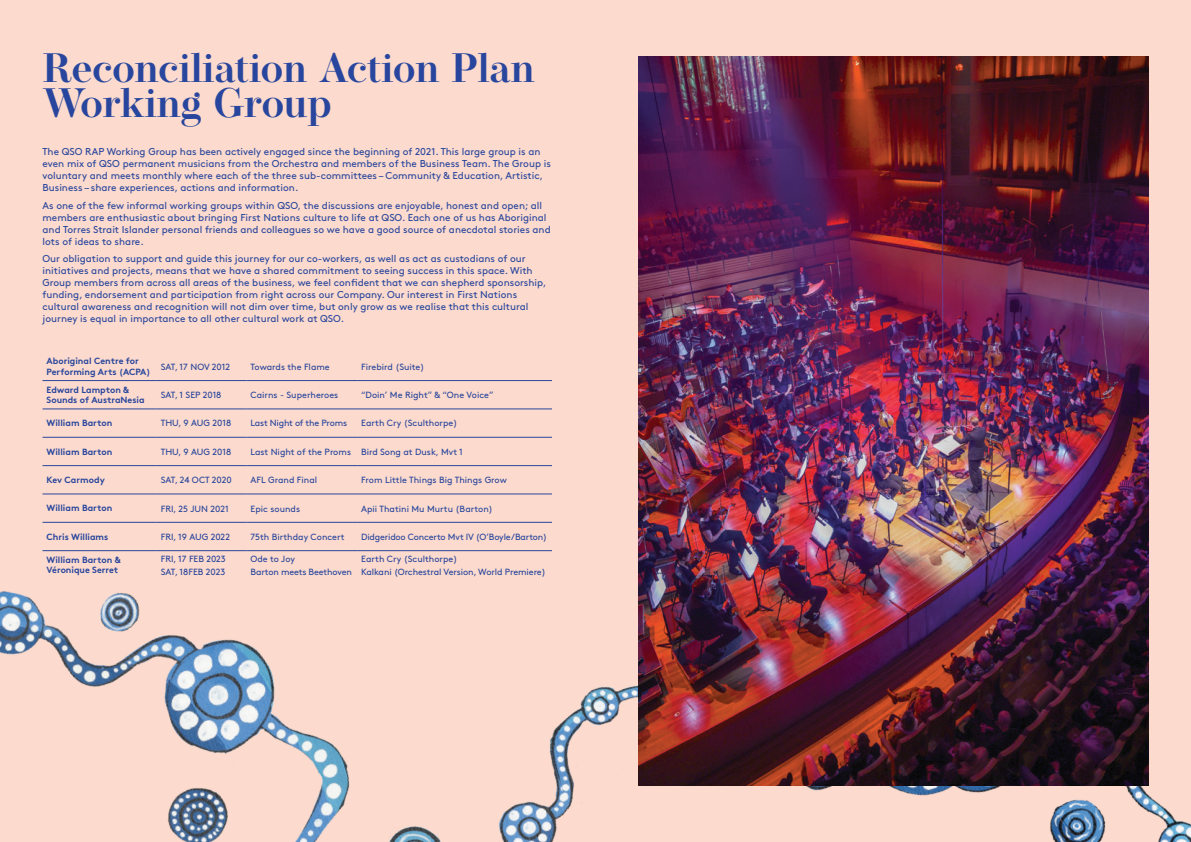
<style>
.page{position:relative;width:1191px;height:842px;background:#fff}
.page>*{position:absolute;margin:0;border:0;box-sizing:border-box;transform-origin:0 0}
.Headers__page{font:600 41px/35px "Operetta 12";color:#28469d}
.t1{font:10px/12px "Brown";color:#28469d}
.t2{font:9px "Brown";color:#28469d}
.t3{font:700 9px/10.3px "Brown";color:#28469d}
.t4{font:9px "Brown";letter-spacing:-.02em;color:#28469d}
</style>
<div class="page">
<div style="left:0;top:0;width:604px;height:842px;background:#fcdacd"></div>
<img style="left:0;top:380px;width:552px;height:462px">
<hr style="left:43px;top:550px;width:114px;height:1px;background:#28469d">
<hr style="left:157px;top:550px;width:89px;height:1px;background:#28469d">
<hr style="left:246px;top:550px;width:111px;height:1px;background:#28469d">
<hr style="left:357px;top:550px;width:195px;height:1px;background:#28469d">
<hr style="left:43px;top:522px;width:114px;height:1px;background:#28469d">
<hr style="left:157px;top:522px;width:89px;height:1px;background:#28469d">
<hr style="left:246px;top:522px;width:111px;height:1px;background:#28469d">
<hr style="left:357px;top:522px;width:195px;height:1px;background:#28469d">
<hr style="left:43px;top:494px;width:114px;height:1px;background:#28469d">
<hr style="left:157px;top:494px;width:89px;height:1px;background:#28469d">
<hr style="left:246px;top:494px;width:111px;height:1px;background:#28469d">
<hr style="left:357px;top:494px;width:195px;height:1px;background:#28469d">
<hr style="left:43px;top:465px;width:114px;height:1px;background:#28469d">
<hr style="left:157px;top:465px;width:89px;height:1px;background:#28469d">
<hr style="left:246px;top:465px;width:111px;height:1px;background:#28469d">
<hr style="left:357px;top:465px;width:195px;height:1px;background:#28469d">
<hr style="left:43px;top:437px;width:114px;height:1px;background:#28469d">
<hr style="left:157px;top:437px;width:89px;height:1px;background:#28469d">
<hr style="left:246px;top:437px;width:111px;height:1px;background:#28469d">
<hr style="left:357px;top:437px;width:195px;height:1px;background:#28469d">
<hr style="left:43px;top:409px;width:114px;height:1px;background:#28469d">
<hr style="left:157px;top:409px;width:89px;height:1px;background:#28469d">
<hr style="left:246px;top:409px;width:111px;height:1px;background:#28469d">
<hr style="left:357px;top:409px;width:195px;height:1px;background:#28469d">
<hr style="left:43px;top:380px;width:114px;height:1px;background:#28469d">
<hr style="left:157px;top:380px;width:89px;height:1px;background:#28469d">
<hr style="left:246px;top:380px;width:111px;height:1px;background:#28469d">
<hr style="left:357px;top:380px;width:195px;height:1px;background:#28469d">
<div style="left:587px;top:0;width:604px;height:842px;background:#fcdacd"></div>
<img style="left:522px;top:479px;width:669px;height:363px">
<img style="left:638px;top:57px;width:510px;height:728px">
<p class="Headers__page" style="left:43px;top:51px;width:494px">Reconciliation Action Plan<br>Working Group</p>
<p class="t1" style="left:43px;top:145px;width:510px">The QSO RAP Working Group has been actively engaged since the beginning of 2021. This large group is an even mix of QSO permanent musicians from the Orchestra and members of the Business Team. The Group is voluntary and meets monthly where each of the three sub-committees – Community &amp; Education, Artistic, Business – share experiences, actions and information.</p>
<p class="t1" style="left:43px;top:198px;width:510px">As one of the few informal working groups within QSO, the discussions are enjoyable, honest and open; all members are enthusiastic about bringing First Nations culture to life at QSO. Each one of us has Aboriginal and Torres Strait Islander personal friends and colleagues so we have a good source of anecdotal stories and lots of ideas to share.</p>
<p class="t1" style="left:43px;top:252px;width:505px">Our obligation to support and guide this journey for our co-workers, as well as act as custodians of our initiatives and projects, means that we have a shared commitment to seeing success in this space. With Group members from across all areas of the business, we feel confident that we can shepherd sponsorship, funding, endorsement and participation from right across our Company. Our interest in First Nations cultural awareness and recognition will not dim over time, but only grow as we realise that this cultural journey is equal in importance to all other cultural work at QSO.</p>
<p class="t3" style="left:47px;top:355px;width:106px">Aboriginal Centre for<br>Performing Arts (ACPA)</p>
<p class="t2" style="left:161px;top:360px;width:71px">SAT, 17 NOV 2012</p>
<p class="t2" style="left:250px;top:360px;width:81px">Towards the Flame</p>
<p class="t2" style="left:361px;top:360px;width:65px">Firebird (Suite)</p>
<p class="t3" style="left:47px;top:383px;width:100px">Edward Lampton &amp;<br>Sounds of AustraNesia</p>
<p class="t2" style="left:161px;top:388px;width:62px">SAT, 1 SEP 2018</p>
<p class="t2" style="left:250px;top:388px;width:89px">Cairns - Superheroes</p>
<p class="t2" style="left:361px;top:388px;width:134px">“Doin’ Me Right” &amp; “One Voice”</p>
<p class="t3" style="left:47px;top:417px;width:67px">William Barton</p>
<p class="t2" style="left:161px;top:416px;width:72px">THU, 9 AUG 2018</p>
<p class="t4" style="left:250px;top:416px;width:98px">Last Night of the Proms</p>
<p class="t2" style="left:361px;top:416px;width:98px">Earth Cry (Sculthorpe)</p>
<p class="t3" style="left:47px;top:445px;width:67px">William Barton</p>
<p class="t2" style="left:161px;top:445px;width:72px">THU, 9 AUG 2018</p>
<p class="t2" style="left:250px;top:445px;width:102px">Last Night of the Proms</p>
<p class="t2" style="left:361px;top:445px;width:103px">Bird Song at Dusk, Mvt 1</p>
<p class="t3" style="left:47px;top:474px;width:60px">Kev Carmody</p>
<p class="t2" style="left:161px;top:473px;width:72px">SAT, 24 OCT 2020</p>
<p class="t2" style="left:250px;top:473px;width:68px">AFL Grand Final</p>
<p class="t2" style="left:361px;top:473px;width:147px">From Little Things Big Things Grow</p>
<p class="t3" style="left:47px;top:502px;width:67px">William Barton</p>
<p class="t2" style="left:161px;top:501px;width:69px">FRI, 25 JUN 2021</p>
<p class="t2" style="left:250px;top:501px;width:51px">Epic sounds</p>
<p class="t2" style="left:361px;top:501px;width:133px">Apii Thatini Mu Murtu (Barton)</p>
<p class="t3" style="left:47px;top:530px;width:63px">Chris Williams</p>
<p class="t2" style="left:161px;top:530px;width:71px">FRI, 19 AUG 2022</p>
<p class="t2" style="left:250px;top:530px;width:96px">75th Birthday Concert</p>
<p class="t4" style="left:361px;top:530px;width:188px">Didgeridoo Concerto Mvt IV (O’Boyle/Barton)</p>
<p class="t3" style="left:47px;top:554px;width:76px">William Barton &amp;<br>Véronique Serret</p>
<p class="t2" style="left:161px;top:552px;width:67px">FRI, 17 FEB 2023</p>
<p class="t2" style="left:250px;top:552px;width:46px">Ode to Joy</p>
<p class="t4" style="left:250px;top:565px;width:103px">Barton meets Beethoven</p>
<p class="t2" style="left:361px;top:552px;width:98px">Earth Cry (Sculthorpe)</p>
<p class="t2" style="left:361px;top:565px;width:186px">Kalkani (Orchestral Version, World Premiere)</p>
<p class="t2" style="left:161px;top:565px;width:66px">SAT, 18FEB 2023</p>
</div>
